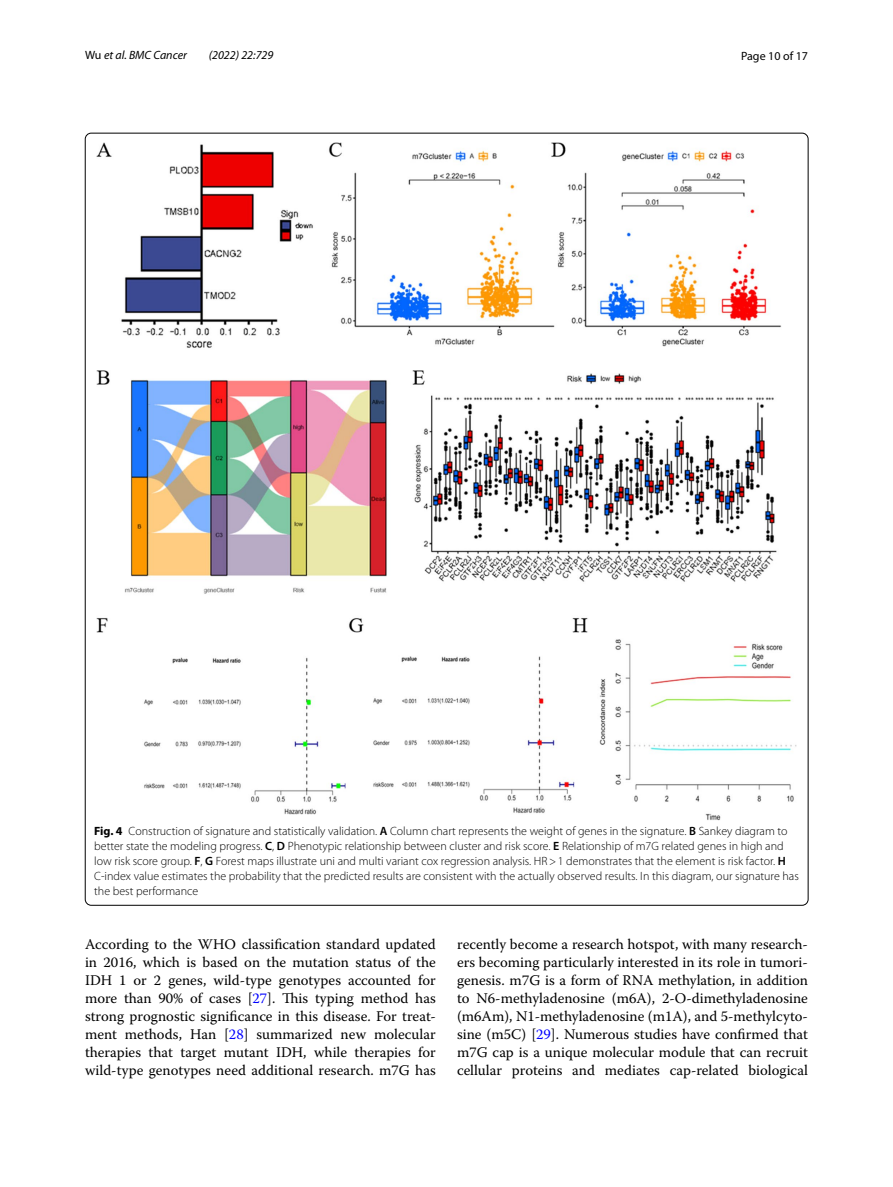
<style>
.page{position:relative;width:893px;height:1187px;background:#fff}
.page>*{position:absolute;margin:0;border:0;box-sizing:border-box;transform-origin:0 0}
.t1{font:14.7px/18px "Warnock Pro";color:#000;text-align:justify}
.t2{font:300 12px/15px "Myriad Pro";color:#000}
.t3{font:italic 12px "Myriad Pro";color:#000}
.t4{font:12px "Myriad Pro";color:#000}
.s1{font-style:normal}
.s2{font-weight:700}
.s3{font-weight:600}
.s4{color:#00f}
</style>
<div class="page">
<img style="left:96px;top:142px;width:701px;height:678px">
<p class="t3" style="left:85px;top:48px;width:103px"><span class="s1">Wu</span> et al. BMC Cancer</p>
<p class="t3" style="left:209px;top:48px;width:66px">(2022) 22:729</p>
<p class="t4" style="left:741px;top:48px;width:68px">Page 10 of 17</p>
<p class="t2" style="left:94px;top:823px;width:706px"><span class="s2">Fig. 4</span> Construction of signature and statistically validation. <span class="s3">A</span> Column chart represents the weight of genes in the signature. <span class="s3">B</span> Sankey diagram to better state the modeling progress. <span class="s3">C</span>, <span class="s3">D</span> Phenotypic relationship between cluster and risk score. <span class="s3">E</span> Relationship of m7G related genes in high and low risk score group. <span class="s3">F</span>, <span class="s3">G</span> Forest maps illustrate uni and multi variant cox regression analysis. HR&gt;1 demonstrates that the element is risk factor. <span class="s3">H </span>C-index value estimates the probability that the predicted results are consistent with the actually observed results. In this diagram, our signature has the best performance</p>
<p class="t1" style="left:85px;top:935px;width:352px">According to the WHO classification standard updated in 2016, which is based on the mutation status of the IDH 1 or 2 genes, wild-type genotypes accounted for more than 90% of cases [<span class="s4">27</span>]. This typing method has strong prognostic significance in this disease. For treat&shy;ment methods, Han [<span class="s4">28</span>] summarized new molecular therapies that target mutant IDH, while therapies for wild-type genotypes need additional research. m7G has</p>
<p class="t1" style="left:457px;top:935px;width:352px">recently become a research hotspot, with many research&shy;ers becoming particularly interested in its role in tumori&shy;genesis. m7G is a form of RNA methylation, in addition to N6-methyladenosine (m6A), 2-O-dimethyladenosine (m6Am), N1-methyladenosine (m1A), and 5-methylcyto&shy;sine (m5C) [<span class="s4">29</span>]. Numerous studies have confirmed that m7G cap is a unique molecular module that can recruit cellular proteins and mediates cap-related biological</p>
</div>
